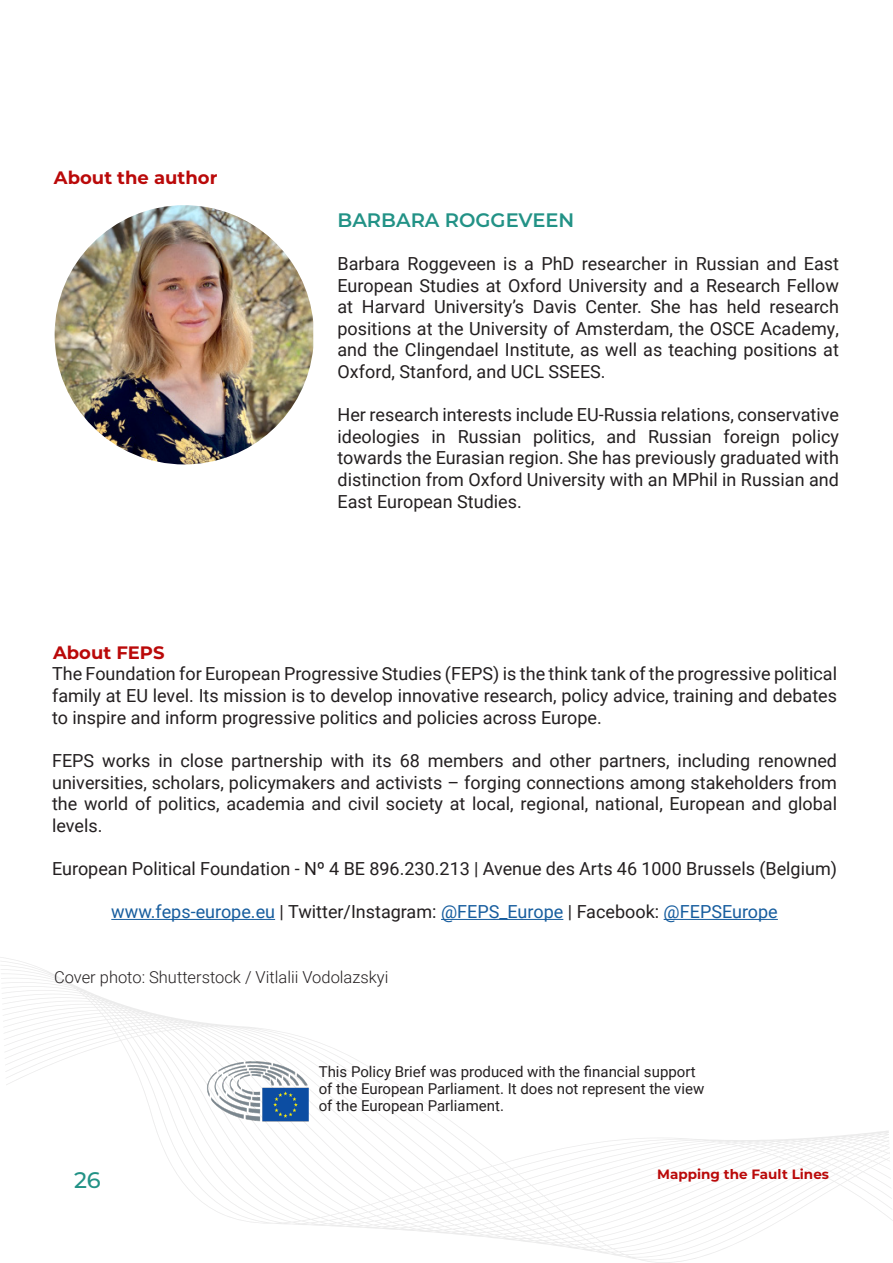
<style>
.page{position:relative;width:893px;height:1263px;background:#fff}
.page>*{position:absolute;margin:0;border:0;box-sizing:border-box;transform-origin:0 0}
.t1{font:500 22.5px "Montserrat";color:#229286}
.t2{font:600 19.5px "Montserrat";color:#229286}
.Text{font:18px/21.6px "Roboto";color:#231f20;text-align:justify}
.t3{font:18px "Roboto";color:#175d9e}
.t4{font:700 18px "Montserrat";color:#ba0909}
.Text-2{font:300 16.5px "Roboto";color:#231f20}
.t5{font:15px "Roboto";color:#231f20}
.t6{font:700 13.5px "Montserrat";color:#ba0909}
.s1{color:#231f20}
</style>
<div class="page">
<svg style="left:1px;top:957px;width:891px;height:305px"></svg>
<svg style="left:297px;top:1130px;width:593px;height:122px"></svg>
<img style="left:55px;top:205px;width:258px;height:259px">
<hr style="left:111px;top:919px;width:164px;height:1px;background:#175d9e">
<hr style="left:441px;top:919px;width:122px;height:1px;background:#175d9e">
<hr style="left:664px;top:919px;width:114px;height:1px;background:#175d9e">
<img style="left:185px;top:1055px;width:134px;height:77px">
<p class="t4" style="left:54px;top:164px;width:165px">About the author</p>
<p class="t2" style="left:338px;top:206px;width:238px">BARBARA ROGGEVEEN</p>
<p class="Text" style="left:338px;top:252px;width:503px">Barbara Roggeveen is a PhD researcher in Russian and East European Studies at Oxford University and a Research Fellow at Harvard University’s Davis Center. She has held research positions at the University of Amsterdam, the OSCE Academy, and the Clingendael Institute, as well as teaching positions at Oxford, Stanford, and UCL SSEES.</p>
<p class="Text" style="left:338px;top:403px;width:503px">Her research interests include EU-Russia relations, conservative ideologies in Russian politics, and Russian foreign policy towards the Eurasian region. She has previously graduated with distinction from Oxford University with an MPhil in Russian and East European Studies.</p>
<p class="t4" style="left:53px;top:639px;width:113px">About FEPS</p>
<p class="Text" style="left:52px;top:663px;width:786px">The Foundation for European Progressive Studies (FEPS) is the think tank of the progressive political family at EU level. Its mission is to develop innovative research, policy advice, training and debates to inspire and inform progressive politics and policies across Europe.</p>
<p class="Text" style="left:52px;top:749px;width:786px">FEPS works in close partnership with its 68 members and other partners, including renowned universities, scholars, policymakers and activists – forging connections among stakeholders from the world of politics, academia and civil society at local, regional, national, European and global levels.</p>
<p class="Text" style="left:52px;top:857px;width:786px">European Political Foundation - Nº 4 BE 896.230.213 | Avenue des Arts 46 1000 Brussels (Belgium)</p>
<p class="t3" style="left:111px;top:899px;width:668px">www.feps-europe.eu <span class="s1">| Twitter/Instagram:</span> @FEPS_Europe <span class="s1">| Facebook:</span> @FEPSEurope</p>
<p class="Text-2" style="left:54px;top:965px;width:336px">Cover photo: Shutterstock / Vitlalii Vodolazskyi</p>
<p class="t1" style="left:74px;top:1164px;width:28px">26</p>
<p class="t5" style="left:319px;top:1061px;width:378px">This Policy Brief was produced with the financial support</p>
<p class="t5" style="left:319px;top:1078px;width:387px">of the European Parliament. It does not represent the view</p>
<p class="t5" style="left:319px;top:1095px;width:187px">of the European Parliament.</p>
<p class="t6" style="left:657px;top:1165px;width:173px">Mapping the Fault Lines</p>
</div>
